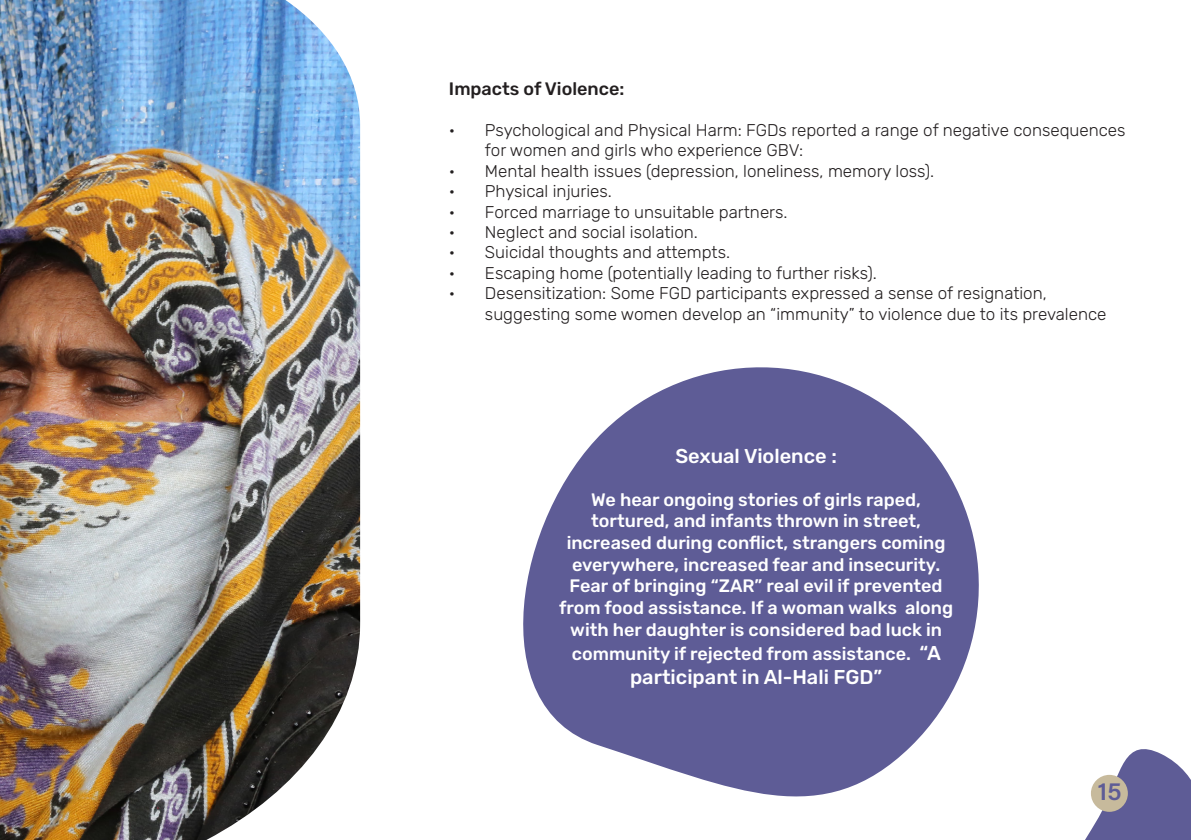
<style>
.page{position:relative;width:1191px;height:840px;background:#fff}
.page>*{position:absolute;margin:0;border:0;box-sizing:border-box;transform-origin:0 0}
.t1{font:24px "Acumin Variable Concept";color:#5e5c96}
.t2{font:500 20px "Rubik";color:#fff}
.t3{font:500 18px/21.6px "Rubik";color:#fff;text-align:center}
.t4{font:500 18px "Rubik";color:#231f20}
.t5{font:300 17px/20.4px "Rubik";color:#231f20}
.s1{font-size:20px}
</style>
<div class="page">
<svg style="left:523px;top:367px;width:456px;height:430px;fill:#5e5c96"></svg>
<svg style="left:1085px;top:749px;width:106px;height:90px"></svg>
<img style="left:0;top:0;width:360px;height:839px">
<div style="left:1091px;top:774px;width:36px;height:37px;background:#c7ba9c;border-radius:50%"></div>
<p class="t4" style="left:449px;top:75px;width:177px">Impacts of Violence:</p>
<p class="t5" style="left:485px;top:120px;width:642px;text-indent:-36px">• Psychological and Physical Harm: FGDs reported a range of negative consequences for women and girls who experience GBV:</p>
<p class="t5" style="left:449px;top:161px;width:487px">• Mental health issues (depression, loneliness, memory loss).</p>
<p class="t5" style="left:449px;top:182px;width:164px">• Physical injuries.</p>
<p class="t5" style="left:449px;top:202px;width:340px">• Forced marriage to unsuitable partners.</p>
<p class="t5" style="left:449px;top:222px;width:250px">• Neglect and social isolation.</p>
<p class="t5" style="left:449px;top:243px;width:283px">• Suicidal thoughts and attempts.</p>
<p class="t5" style="left:449px;top:263px;width:429px">• Escaping home (potentially leading to further risks).</p>
<p class="t5" style="left:485px;top:284px;width:623px;text-indent:-36px">• Desensitization: Some FGD participants expressed a sense of resignation, suggesting some women develop an “immunity” to violence due to its prevalence</p>
<p class="t2" style="left:675px;top:440px;width:163px">Sexual Violence :</p>
<p class="t3" style="left:559px;top:489px;width:396px">We hear ongoing stories of girls raped, tortured, and infants thrown in street, increased during conflict, strangers coming everywhere, increased fear and insecurity.<br>Fear of bringing “ZAR” real evil if prevented from food assistance. If a woman walks along with her daughter is considered bad luck in</p>
<p class="t3" style="left:572px;top:643px;width:370px">community if rejected from assistance. <span class="s1">“A</span></p>
<p class="t2" style="left:630px;top:661px;width:254px">participant in Al-Hali FGD”</p>
<h1 class="t1" style="left:1098px;top:774px;width:25px">15</h1>
</div>
